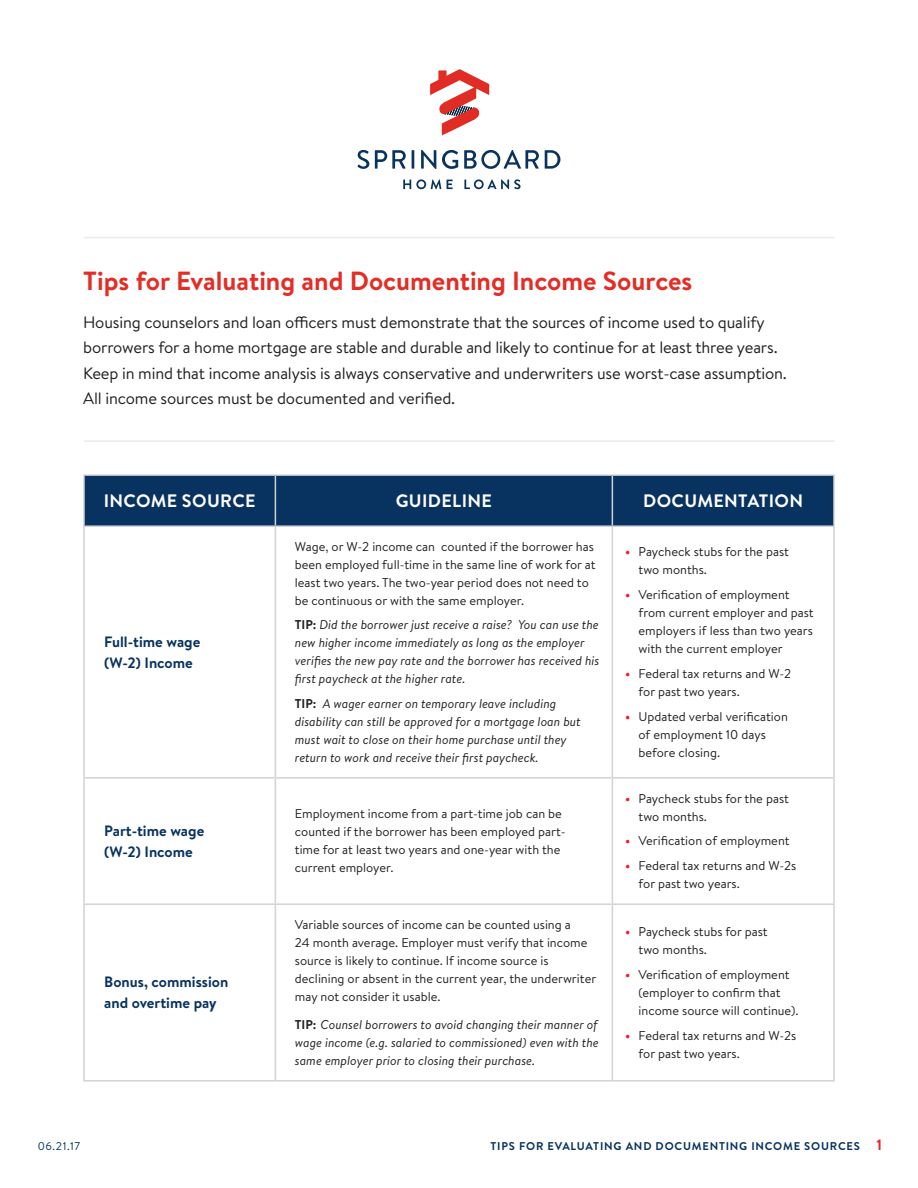
<style>
.page{position:relative;width:918px;height:1188px;background:#fff}
.page>*{position:absolute;margin:0;border:0;box-sizing:border-box;transform-origin:0 0}
.t1{font:700 26.25px "Brandon Text";color:#e32d25}
.t2{font:700 18px "Brandon Text";letter-spacing:.02em;color:#fff}
.t3{font:16.5px/25.5px "Brandon Text";letter-spacing:-.01em;color:#231f20}
.t4{font:700 15px/21px "Brandon Text";color:#083260}
.t5{font:12.75px/18px "Brandon Text";color:#231f20}
.t6{font:italic 12.75px/18px "Brandon Text";color:#231f20}
.t7{font:700 11.25px "Brandon Text";letter-spacing:.07em;color:#083260}
.t8{font:11.25px "Brandon Text";color:#083260}
.s1{font-weight:700;font-style:normal}
.s2{font-weight:700;font-size:13.5px;color:#ee2026}
.s3{font-size:15px;color:#ee2026}
</style>
<div class="page">
<svg style="left:357px;top:150px;width:12px;height:19px"></svg>
<svg style="left:375px;top:150px;width:31px;height:19px"></svg>
<svg style="left:412px;top:150px;width:2px;height:19px"></svg>
<svg style="left:421px;top:150px;width:15px;height:19px"></svg>
<svg style="left:442px;top:150px;width:16px;height:19px"></svg>
<svg style="left:464px;top:150px;width:75px;height:19px"></svg>
<svg style="left:545px;top:150px;width:15px;height:19px"></svg>
<svg style="left:403px;top:179px;width:38px;height:10px"></svg>
<svg style="left:447px;top:180px;width:6px;height:9px"></svg>
<svg style="left:464px;top:179px;width:57px;height:10px"></svg>
<svg style="left:430px;top:69px;width:59px;height:66px"></svg>
<hr style="left:84px;top:237px;width:751px;height:1px;background:#ebebec">
<hr style="left:84px;top:440px;width:751px;height:2px;background:#ebebec">
<div style="left:85px;top:476px;width:748px;height:49px;background:#083260"></div>
<hr style="left:83px;top:474px;width:192px;height:2px;background:#d1d2d4">
<hr style="left:83px;top:476px;width:2px;height:49px;background:#d1d2d4">
<hr style="left:275px;top:474px;width:337px;height:2px;background:#d1d2d4">
<hr style="left:275px;top:476px;width:1px;height:49px;background:#d1d2d4">
<hr style="left:612px;top:474px;width:223px;height:2px;background:#d1d2d4">
<hr style="left:612px;top:476px;width:1px;height:49px;background:#d1d2d4">
<hr style="left:833px;top:476px;width:2px;height:49px;background:#d1d2d4">
<hr style="left:83px;top:525px;width:192px;height:2px;background:#d1d2d4">
<hr style="left:83px;top:527px;width:2px;height:250px;background:#d1d2d4">
<hr style="left:275px;top:525px;width:337px;height:2px;background:#d1d2d4">
<hr style="left:275px;top:527px;width:1px;height:250px;background:#d1d2d4">
<hr style="left:612px;top:525px;width:223px;height:2px;background:#d1d2d4">
<hr style="left:612px;top:527px;width:1px;height:250px;background:#d1d2d4">
<hr style="left:833px;top:527px;width:2px;height:250px;background:#d1d2d4">
<hr style="left:83px;top:777px;width:192px;height:2px;background:#d1d2d4">
<hr style="left:83px;top:779px;width:2px;height:124px;background:#d1d2d4">
<hr style="left:275px;top:777px;width:337px;height:2px;background:#d1d2d4">
<hr style="left:275px;top:779px;width:1px;height:124px;background:#d1d2d4">
<hr style="left:612px;top:777px;width:223px;height:2px;background:#d1d2d4">
<hr style="left:612px;top:779px;width:1px;height:124px;background:#d1d2d4">
<hr style="left:833px;top:779px;width:2px;height:124px;background:#d1d2d4">
<hr style="left:83px;top:903px;width:192px;height:2px;background:#d1d2d4">
<hr style="left:83px;top:905px;width:2px;height:175px;background:#d1d2d4">
<hr style="left:275px;top:903px;width:337px;height:2px;background:#d1d2d4">
<hr style="left:275px;top:905px;width:1px;height:175px;background:#d1d2d4">
<hr style="left:612px;top:903px;width:223px;height:2px;background:#d1d2d4">
<hr style="left:612px;top:905px;width:1px;height:175px;background:#d1d2d4">
<hr style="left:833px;top:905px;width:2px;height:175px;background:#d1d2d4">
<hr style="left:83px;top:1080px;width:192px;height:2px;background:#d1d2d4">
<hr style="left:275px;top:1080px;width:337px;height:2px;background:#d1d2d4">
<hr style="left:612px;top:1080px;width:223px;height:2px;background:#d1d2d4">
<p class="t1" style="left:83px;top:263px;width:611px">Tips for Evaluating and Documenting Income Sources</p>
<p class="t3" style="left:83px;top:309px;width:705px">Housing counselors and loan officers must demonstrate that the sources of income used to qualify borrowers for a home mortgage are stable and durable and likely to continue for at least three years.<br>Keep in mind that income analysis is always conservative and underwriters use worst-case assumption.<br>All income sources must be documented and verified.</p>
<p class="t2" style="left:104px;top:488px;width:153px">INCOME SOURCE</p>
<p class="t2" style="left:396px;top:488px;width:98px">GUIDELINE</p>
<p class="t2" style="left:643px;top:488px;width:162px">DOCUMENTATION</p>
<p class="t4" style="left:104px;top:631px;width:98px">Full-time wage (W-2) Income</p>
<p class="t4" style="left:104px;top:820px;width:102px">Part-time wage (W-2) Income</p>
<p class="t4" style="left:104px;top:971px;width:126px">Bonus, commission and overtime pay</p>
<p class="t5" style="left:295px;top:537px;width:302px">Wage, or W-2 income can counted if the borrower has been employed full-time in the same line of work for at least two years. The two-year period does not need to be continuous or with the same employer.</p>
<p class="t6" style="left:295px;top:616px;width:306px"><span class="s1">TIP:</span> Did the borrower just receive a raise? You can use the new higher income immediately as long as the employer verifies the new pay rate and the borrower has received his first paycheck at the higher rate.</p>
<p class="t6" style="left:295px;top:694px;width:287px"><span class="s1">TIP:</span> A wager earner on temporary leave including disability can still be approved for a mortgage loan but must wait to close on their home purchase until they return to work and receive their first paycheck.</p>
<p class="t5" style="left:295px;top:805px;width:272px">Employment income from a part-time job can be counted if the borrower has been employed part&shy;time for at least two years and one-year with the current employer.</p>
<p class="t5" style="left:295px;top:915px;width:303px">Variable sources of income can be counted using a<br>24 month average. Employer must verify that income source is likely to continue. If income source is declining or absent in the current year, the underwriter may not consider it usable.</p>
<p class="t6" style="left:295px;top:1015px;width:305px;text-align:justify"><span class="s1">TIP:</span> Counsel borrowers to avoid changing their manner of wage income (e.g. salaried to commissioned) even with the same employer prior to closing their purchase.</p>
<p class="t5" style="left:639px;top:543px;width:152px;text-indent:-14px"><span class="s2">•</span> Paycheck stubs for the past two months.</p>
<p class="t5" style="left:639px;top:585px;width:177px;text-indent:-14px"><span class="s2">•</span> Verification of employment from current employer and past employers if less than two years with the current employer</p>
<p class="t5" style="left:639px;top:664px;width:154px;text-indent:-14px"><span class="s2">•</span> Federal tax returns and W-2 for past two years.</p>
<p class="t5" style="left:639px;top:707px;width:151px;text-indent:-14px"><span class="s2">•</span> Updated verbal verification of employment 10 days before closing.</p>
<p class="t5" style="left:639px;top:789px;width:152px;text-indent:-14px"><span class="s2">•</span> Paycheck stubs for the past two months.</p>
<p class="t5" style="left:625px;top:832px;width:166px"><span class="s2">•</span> Verification of employment</p>
<p class="t5" style="left:639px;top:856px;width:159px;text-indent:-14px"><span class="s2">•</span> Federal tax returns and W-2s for past two years.</p>
<p class="t5" style="left:639px;top:922px;width:131px;text-indent:-14px"><span class="s2">•</span> Paycheck stubs for past two months.</p>
<p class="t5" style="left:639px;top:965px;width:161px;text-indent:-14px"><span class="s2">•</span> Verification of employment (employer to confirm that income source will continue).</p>
<p class="t5" style="left:639px;top:1026px;width:159px;text-indent:-14px"><span class="s2">•</span> Federal tax returns and W-2s for past two years.</p>
<p class="t8" style="left:38px;top:1138px;width:44px">06.21.17</p>
<p class="t7" style="left:491px;top:1138px;width:393px">TIPS FOR EVALUATING AND DOCUMENTING INCOME SOURCES <span class="s3">1</span></p>
</div>
